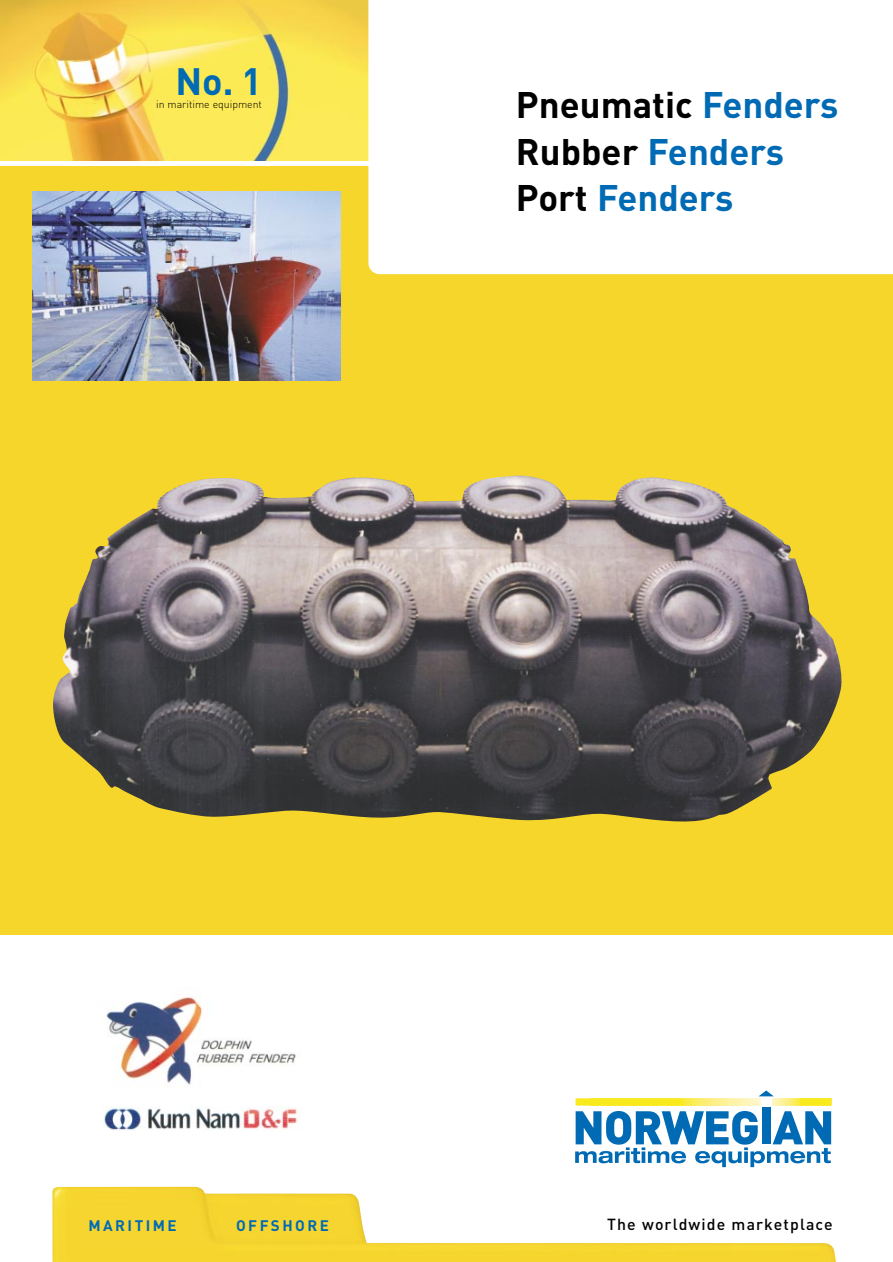
<style>
.page{position:relative;width:893px;height:1262px;background:#fff}
.page>*{position:absolute;margin:0;border:0;box-sizing:border-box;transform-origin:0 0}
.t1{font:700 37.65px "DIN";color:#006bb4}
.t2{font:700 36.6px/46.5px "DIN";color:#006bb4}
.t3{font:500 15.9px "DIN";letter-spacing:.07em;color:#000}
.t4{font:700 15.15px "DIN";letter-spacing:.165em;color:#006bb4}
.t5{font:300 10.5px "DIN";color:#000}
.s1{color:#000}
</style>
<div class="page">
<img style="left:52px;top:1186px;width:784px;height:75px">
<div style="left:0;top:166px;width:570px;height:768px;background:#f6d62a"></div>
<div style="left:309px;top:247px;width:583px;height:687px;background:#f6d62a"></div>
<img style="left:0;top:0;width:368px;height:160px">
<div style="left:762px;top:1107px;width:8px;height:37px;background:#006bb4"></div>
<svg style="left:575px;top:1090px;width:256px;height:15px"></svg>
<svg style="left:575px;top:1111px;width:256px;height:56px"></svg>
<img style="left:64px;top:475px;width:777px;height:346px">
<svg style="left:368px;top:0;width:524px;height:274px"></svg>
<img style="left:33px;top:192px;width:307px;height:188px">
<img style="left:106px;top:997px;width:190px;height:88px">
<img style="left:104px;top:1106px;width:194px;height:24px">
<p class="t1" style="left:175px;top:69px;width:88px">No. 1</p>
<p class="t5" style="left:156px;top:101px;width:107px">in maritime equipment</p>
<p class="t2" style="left:516px;top:86px;width:324px"><span class="s1">Pneumatic</span> Fenders<br><span class="s1">Rubber</span> Fenders<br><span class="s1">Port</span> Fenders</p>
<p class="t4" style="left:88px;top:1220px;width:90px">MARITIME</p>
<p class="t4" style="left:236px;top:1220px;width:94px">OFFSHORE</p>
<p class="t3" style="left:607px;top:1218px;width:227px">The worldwide marketplace</p>
</div>
